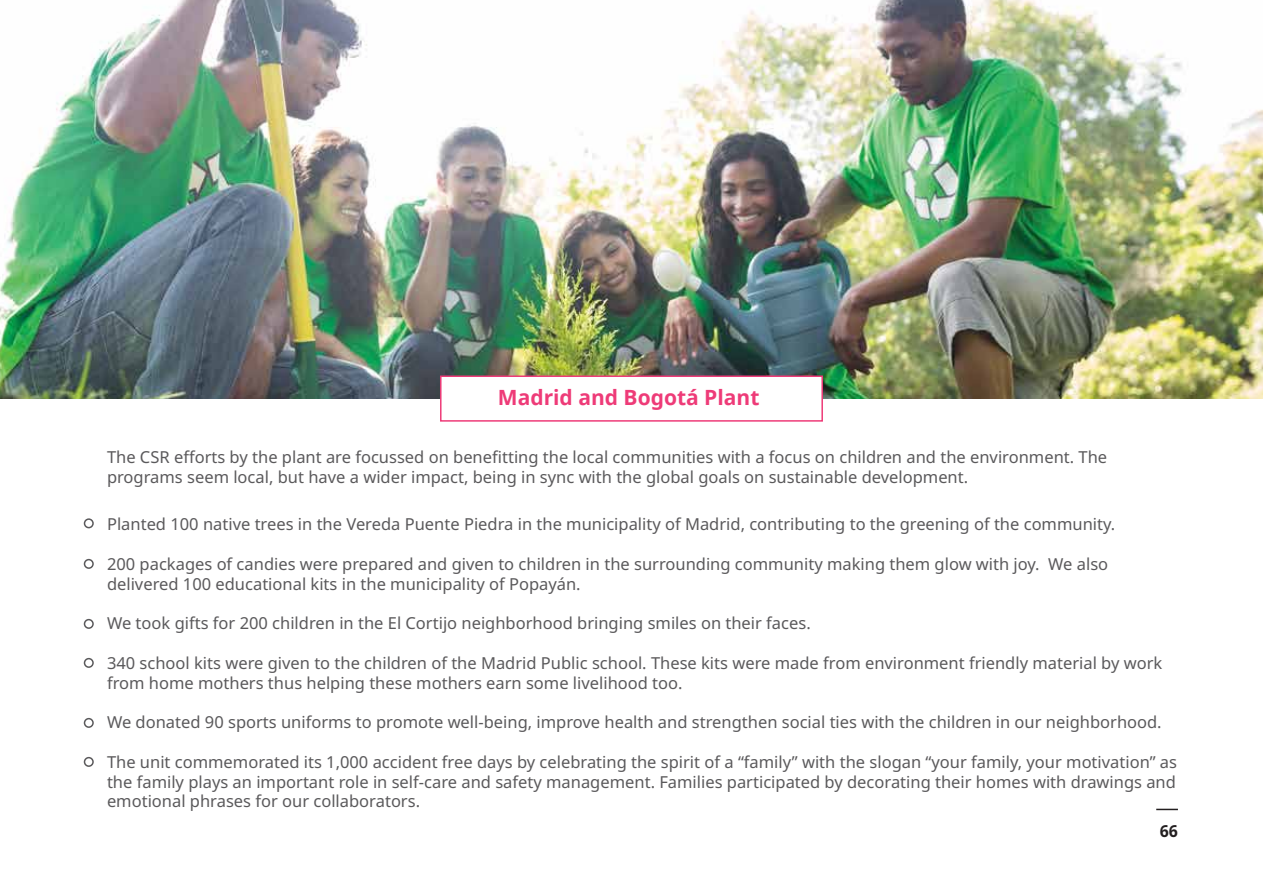
<style>
.page{position:relative;width:1263px;height:893px;background:#fff}
.page>*{position:absolute;margin:0;border:0;box-sizing:border-box;transform-origin:0 0}
.t1{font:700 21px "Noto Sans";color:#ee3b78}
.t2{font:16.5px/19.8px "Noto Sans";color:#5a595b}
.t3{font:700 16.5px "Noto Sans";color:#231f20}
</style>
<div class="page">
<img style="left:0;top:0;width:1263px;height:399px">
<div style="left:440px;top:375px;width:383px;height:47px;background:#fff;border:2px solid #ee3b78"></div>
<div style="left:84px;top:518px;width:10px;height:10px;border:2px solid #5a595b;border-radius:50%"></div>
<div style="left:84px;top:658px;width:10px;height:10px;border:2px solid #5a595b;border-radius:50%"></div>
<div style="left:84px;top:559px;width:10px;height:10px;border:2px solid #5a595b;border-radius:50%"></div>
<div style="left:84px;top:619px;width:10px;height:10px;border:2px solid #5a595b;border-radius:50%"></div>
<div style="left:84px;top:718px;width:10px;height:10px;border:2px solid #5a595b;border-radius:50%"></div>
<div style="left:84px;top:757px;width:10px;height:10px;border:2px solid #5a595b;border-radius:50%"></div>
<svg style="left:1156px;top:809px;width:22px;height:1px"></svg>
<p class="t1" style="left:498px;top:383px;width:263px">Madrid and Bogotá Plant</p>
<p class="t2" style="left:107px;top:448px;width:1002px">The CSR efforts by the plant are focussed on benefitting the local communities with a focus on children and the environment. The programs seem local, but have a wider impact, being in sync with the global goals on sustainable development.</p>
<p class="t2" style="left:107px;top:515px;width:1010px">Planted 100 native trees in the Vereda Puente Piedra in the municipality of Madrid, contributing to the greening of the community.</p>
<p class="t2" style="left:107px;top:554px;width:1003px">200 packages of candies were prepared and given to children in the surrounding community making them glow with joy. We also delivered 100 educational kits in the municipality of Popayán.</p>
<p class="t2" style="left:107px;top:614px;width:705px">We took gifts for 200 children in the El Cortijo neighborhood bringing smiles on their faces.</p>
<p class="t2" style="left:107px;top:653px;width:1057px">340 school kits were given to the children of the Madrid Public school. These kits were made from environment friendly material by work from home mothers thus helping these mothers earn some livelihood too.</p>
<p class="t2" style="left:107px;top:713px;width:1056px">We donated 90 sports uniforms to promote well-being, improve health and strengthen social ties with the children in our neighborhood.</p>
<p class="t2" style="left:107px;top:752px;width:1071px;text-align:justify">The unit commemorated its 1,000 accident free days by celebrating the spirit of a “family” with the slogan “your family, your motivation” as the family plays an important role in self-care and safety management. Families participated by decorating their homes with drawings and emotional phrases for our collaborators.</p>
<p class="t3" style="left:1160px;top:819px;width:20px">66</p>
</div>
